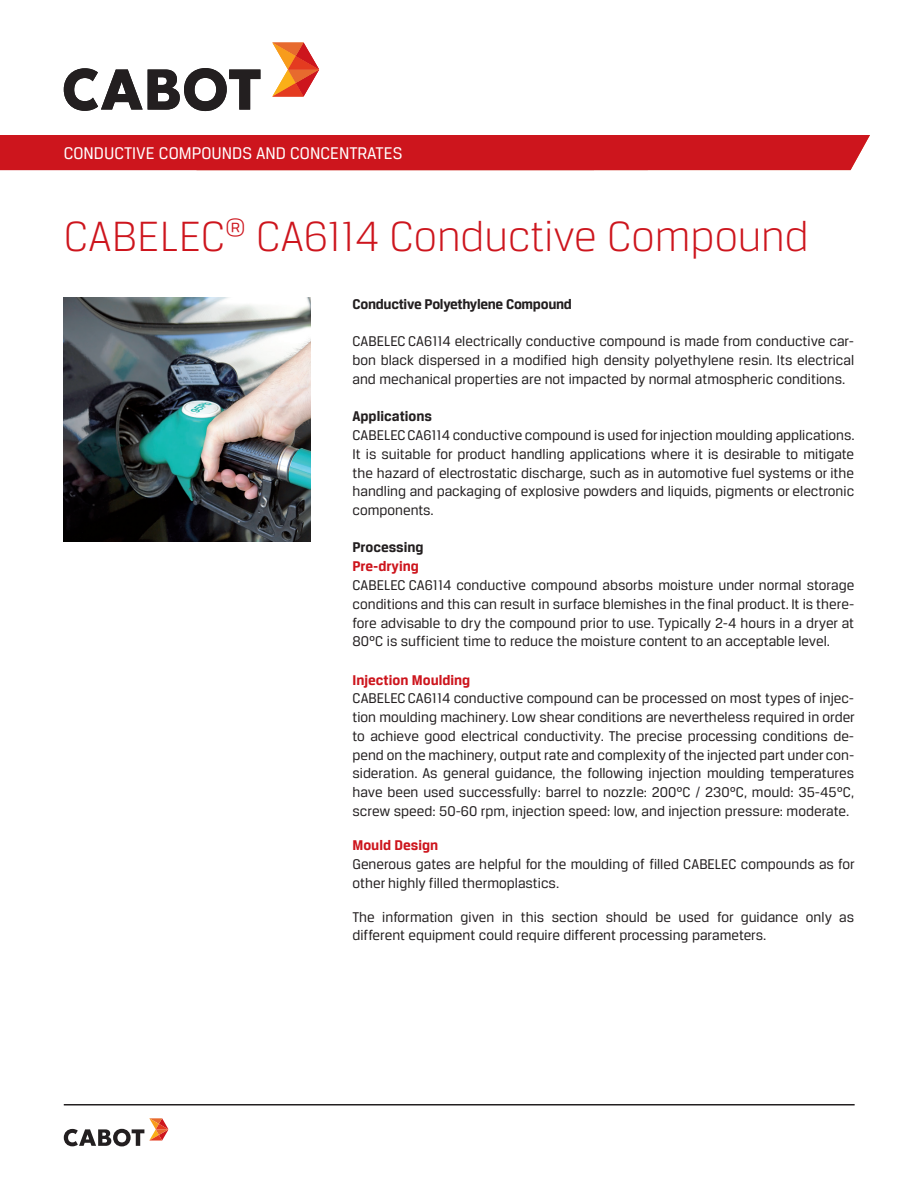
<style>
.page{position:relative;width:918px;height:1188px;background:#fff}
.page>*{position:absolute;margin:0;border:0;box-sizing:border-box;transform-origin:0 0}
.t1{font:300 45px "Breuer Text";color:#cd151d}
.t2{font:18px "Breuer Text";color:#fff}
.t3{font:15px/18.8px "Breuer Text";color:#231f20;text-align:justify}
.t4{font:700 15px "Breuer Text";color:#cd151d}
.t5{font:700 15px "Breuer Text";letter-spacing:-.02em;color:#231f20}
.t6{font:700 15px "Breuer Text";color:#231f20}
</style>
<div class="page">
<hr style="left:64px;top:1104px;width:791px;height:2px;background:#231f20">
<svg style="left:64px;top:1118px;width:105px;height:28px"></svg>
<img style="left:64px;top:297px;width:246px;height:244px">
<svg style="left:272px;top:43px;width:47px;height:54px"></svg>
<svg style="left:64px;top:68px;width:196px;height:43px"></svg>
<div style="left:0;top:135px;width:870px;height:35px;background:#cd151d"></div>
<p class="t2" style="left:64px;top:144px;width:340px">CONDUCTIVE COMPOUNDS AND CONCENTRATES</p>
<p class="t2" style="left:64px;top:144px;width:170px">NAME OF LIBRARY HERE</p>
<h1 class="t1" style="left:64px;top:211px;width:747px">CABELEC<sup>®</sup> CA6114 Conductive Compound</h1>
<p class="t5" style="left:352px;top:295px;width:221px">Conductive Polyethylene Compound</p>
<p class="t3" style="left:352px;top:332px;width:503px">CABELEC CA6114 electrically conductive compound is made from conductive car&shy;bon black dispersed in a modified high density polyethylene resin. Its electrical and mechanical properties are not impacted by normal atmospheric conditions.</p>
<p class="t6" style="left:352px;top:408px;width:81px">Applications</p>
<p class="t3" style="left:352px;top:426px;width:504px">CABELECCA6114 conductive compound is used for injection moulding applications.<br>It is suitable for product handling applications where it is desirable to mitigate the hazard of electrostatic discharge, such as in automotive fuel systems or ithe handling and packaging of explosive powders and liquids, pigments or electronic components.</p>
<p class="t6" style="left:352px;top:538px;width:73px">Processing</p>
<p class="t4" style="left:352px;top:558px;width:68px">Pre-drying</p>
<p class="t3" style="left:352px;top:576px;width:503px">CABELEC CA6114 conductive compound absorbs moisture under normal storage conditions and this can result in surface blemishes in the final product. It is there&shy;fore advisable to dry the compound prior to use. Typically 2-4 hours in a dryer at 80°C is sufficient time to reduce the moisture content to an acceptable level.</p>
<p class="t4" style="left:352px;top:671px;width:119px">Injection Moulding</p>
<p class="t3" style="left:352px;top:689px;width:504px">CABELECCA6114 conductive compound can be processed on most types of injec&shy;tion moulding machinery. Low shear conditions are nevertheless required in order to achieve good electrical conductivity. The precise processing conditions de&shy;pend on the machinery, output rate and complexity of the injected part under con&shy;sideration. As general guidance, the following injection moulding temperatures have been used successfully: barrel to nozzle: 200°C / 230°C, mould: 35-45°C, screw speed: 50-60 rpm, injection speed: low, and injection pressure: moderate.</p>
<p class="t4" style="left:352px;top:837px;width:87px">Mould Design</p>
<p class="t3" style="left:352px;top:855px;width:504px">Generous gates are helpful for the moulding of filled CABELEC compounds as for other highly filled thermoplastics.</p>
<p class="t3" style="left:352px;top:907px;width:503px">The information given in this section should be used for guidance only as different equipment could require different processing parameters.</p>
</div>
